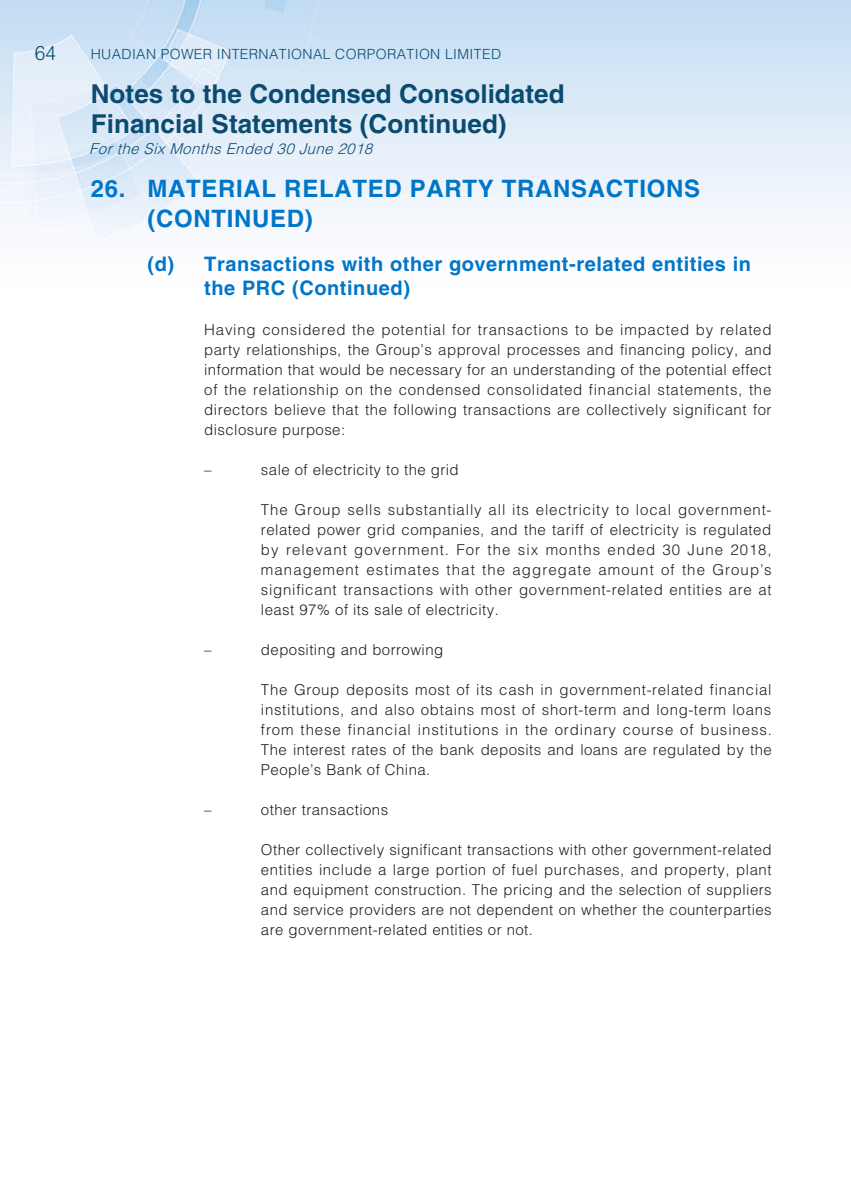
<style>
.page{position:relative;width:851px;height:1191px;background:#fff}
.page>*{position:absolute;margin:0;border:0;box-sizing:border-box;transform-origin:0 0}
.t1{font:700 26px/30px "Helvetica LT Std";letter-spacing:.005em;color:#0a4b70}
.t2{font:700 24px/30px "Helvetica LT Std";letter-spacing:.03em;color:#0076c8}
.t3{font:700 20px/24px "Helvetica LT Std";letter-spacing:.03em;color:#0076c8}
.t4{font:300 20px "Helvetica LT Std";color:#0a4b70;scale:.95 1}
.t5{font:300 15px/20px "Helvetica LT Std";letter-spacing:.03em;color:#231f20;text-align:justify}
.t6{font:italic 300 15px "Helvetica LT Std";color:#0a4b70}
.t7{font:300 14px "Helvetica LT Std";letter-spacing:.03em;color:#0a4b70}
</style>
<div class="page">
<img style="left:0;top:0;width:851px;height:238px">
<h3 class="t4" style="left:35px;top:40px;width:24px">64</h3>
<p class="t7" style="left:91px;top:45px;width:412px">HUADIAN POWER INTERNATIONAL CORPORATION LIMITED</p>
<h1 class="t1" style="left:91px;top:79px;width:475px">Notes to the Condensed Consolidated<br>Financial Statements (Continued)</h1>
<p class="t6" style="left:89px;top:139px;width:289px">Forthe SixMonthsEnded 30 June 2018</p>
<h2 class="t2" style="left:147px;top:173px;width:554px;text-indent:-57px">26. MATERIAL RELATED PARTY TRANSACTIONS (CONTINUED)</h2>
<h3 class="t3" style="left:204px;top:252px;width:548px;text-indent:-57px">(d) Transactions with other government-related entities in the PRC (Continued)</h3>
<p class="t5" style="left:204px;top:320px;width:569px">Having considered the potential for transactions to be impacted by related party relationships, the Group’s approval processes and financing policy, and information that would be necessary for an understanding of the potential effect of the relationship on the condensed consolidated financial statements, the directors believe that the following transactions are collectively significant for disclosure purpose:</p>
<p class="t5" style="left:204px;top:460px;width:9px">–</p>
<p class="t5" style="left:261px;top:460px;width:199px">sale of electricity to the grid</p>
<p class="t5" style="left:261px;top:500px;width:512px">The Group sells substantially all its electricity to local government&shy;related power grid companies, and the tariff of electricity is regulated by relevant government. For the six months ended 30 June 2018, management estimates that the aggregate amount of the Group’s significant transactions with other government-related entities are at least 97% of its sale of electricity.</p>
<p class="t5" style="left:204px;top:640px;width:9px">–</p>
<p class="t5" style="left:261px;top:640px;width:184px">depositing and borrowing</p>
<p class="t5" style="left:261px;top:680px;width:512px">The Group deposits most of its cash in government-related financial institutions, and also obtains most of short-term and long-term loans from these financial institutions in the ordinary course of business.<br>The interest rates of the bank deposits and loans are regulated by the People’s Bank of China.</p>
<p class="t5" style="left:204px;top:800px;width:9px">–</p>
<p class="t5" style="left:261px;top:800px;width:129px">other transactions</p>
<p class="t5" style="left:261px;top:840px;width:512px">Other collectively significant transactions with other government-related entities include a large portion of fuel purchases, and property, plant and equipment construction. The pricing and the selection of suppliers and service providers are not dependent on whether the counterparties are government-related entities or not.</p>
</div>
